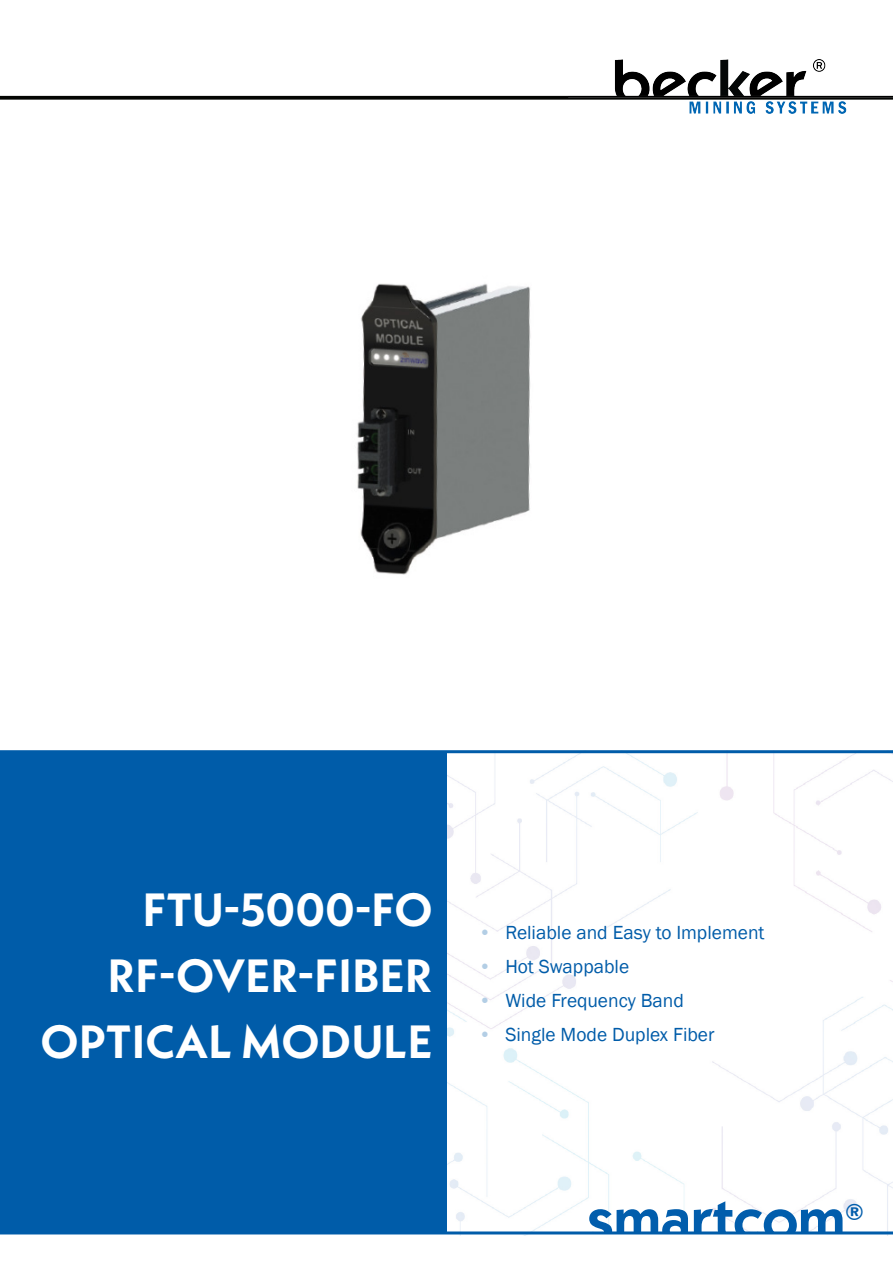
<style>
.page{position:relative;width:893px;height:1263px;background:#fff}
.page>*{position:absolute;margin:0;border:0;box-sizing:border-box;transform-origin:0 0}
.Absatz_Eigenschaft{font:600 60px "Kabel IT Cby BT";color:#015dac}
.Absatz_Eigenschaft-2{font:700 46.5px "Neue Kabel";letter-spacing:.01em;color:#fff}
.Absatz_Eigenschaft-3{font:600 22.5px "Kabel IT Cby BT";color:#015dac}
.t1{font:19.5px "Franklin Gothic";color:#005ca9}
.s1{color:#b3cee5}
</style>
<div class="page">
<img style="left:446px;top:753px;width:447px;height:482px">
<div style="left:0;top:751px;width:446px;height:482px;background:#005ca9"></div>
<div style="left:587px;top:1233px;width:286px;height:26px;background:#fff"></div>
<hr style="left:0;top:1231px;width:893px;height:3px;background:#005ca9">
<hr style="left:0;top:750px;width:893px;height:3px;background:#005ca9">
<svg style="left:0;top:96px;width:568px;height:4px;background:#1a1b19"></svg>
<img style="left:357px;top:283px;width:174px;height:292px">
<img style="left:568px;top:60px;width:325px;height:53px">
<p class="Absatz_Eigenschaft-2" style="left:143px;top:880px;width:291px">FTU-5000-FO</p>
<p class="Absatz_Eigenschaft-2" style="left:108px;top:946px;width:326px">RF-OVER-FIBER</p>
<p class="Absatz_Eigenschaft-2" style="left:41px;top:1012px;width:394px">OPTICAL MODULE</p>
<p class="t1" style="left:478px;top:920px;width:288px"><span class="s1">•</span> Reliable and Easy to Implement</p>
<p class="t1" style="left:478px;top:954px;width:152px"><span class="s1">•</span> Hot Swappable</p>
<p class="t1" style="left:478px;top:988px;width:207px"><span class="s1">•</span> Wide Frequency Band</p>
<p class="t1" style="left:478px;top:1023px;width:238px"><span class="s1">•</span> Single Mode Duplex Fiber</p>
<p class="Absatz_Eigenschaft" style="left:587px;top:1183px;width:259px">smartcom</p>
<p class="Absatz_Eigenschaft-3" style="left:845px;top:1198px;width:20px">®</p>
</div>
